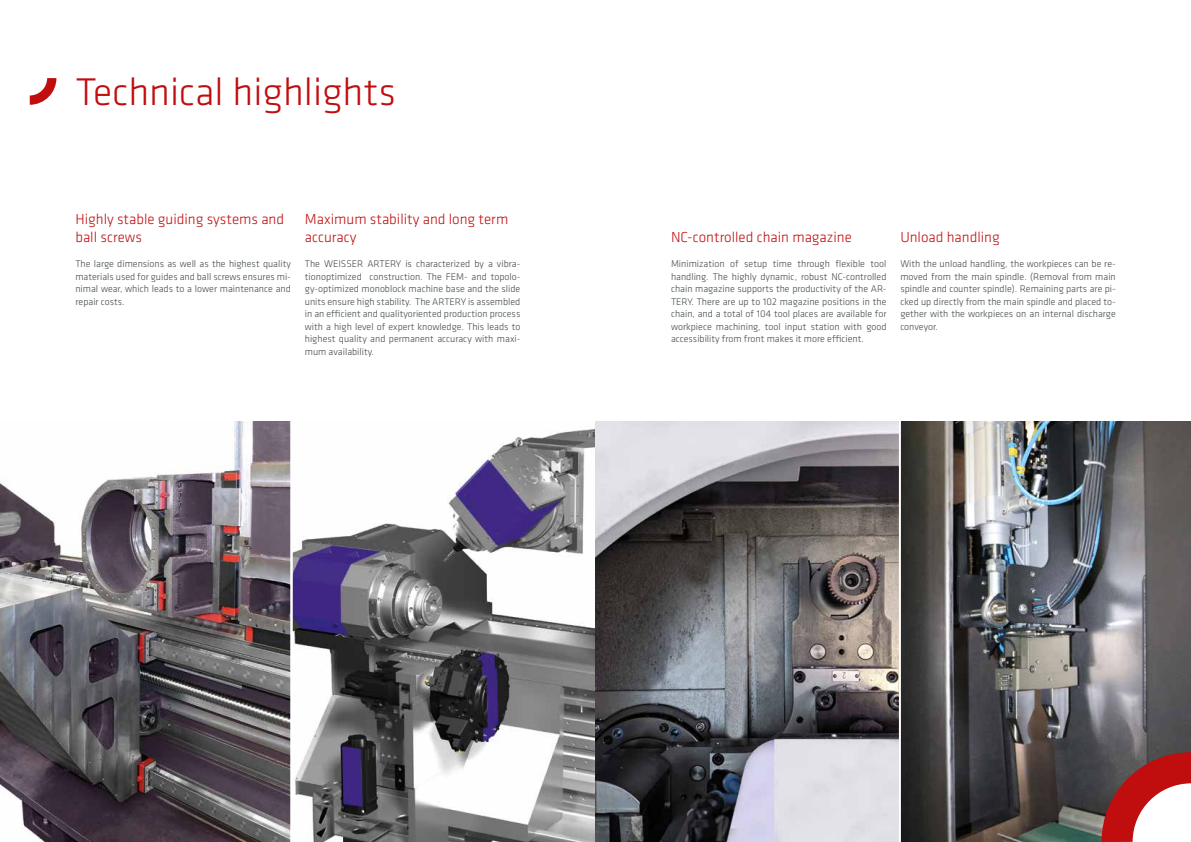
<style>
.page{position:relative;width:1191px;height:842px;background:#fff}
.page>*{position:absolute;margin:0;border:0;box-sizing:border-box;transform-origin:0 0}
.t1{font:300 40px "Klavika";color:#c00d0e}
.t2{font:300 15px/18.8px "Klavika";color:#c00d0e}
.t3{font:300 10px/12.5px "Klavika";color:#404846;text-align:justify}
</style>
<div class="page">
<img style="left:0;top:421px;width:290px;height:421px">
<img style="left:292px;top:428px;width:303px;height:414px">
<img style="left:595px;top:421px;width:304px;height:421px">
<img style="left:901px;top:421px;width:290px;height:421px">
<svg style="left:30px;top:78px;width:26px;height:27px"></svg>
<svg style="left:1101px;top:752px;width:90px;height:90px"></svg>
<h1 class="t1" style="left:76px;top:67px;width:321px">Technical highlights</h1>
<h2 class="t2" style="left:75px;top:209px;width:210px">Highly stable guiding systems and ball screws</h2>
<p class="t3" style="left:75px;top:258px;width:217px">The large dimensions as well as the highest quality materials used for guides and ball screws ensures mi&shy;nimal wear, which leads to a lower maintenance and repair costs.</p>
<h2 class="t2" style="left:305px;top:209px;width:205px">Maximum stability and long term accuracy</h2>
<p class="t3" style="left:305px;top:258px;width:217px">The WEISSER ARTERY is characterized by a vibra&shy;tionoptimized construction. The FEM- and topolo&shy;gy-optimized monoblock machine base and the slide units ensure high stability. The ARTERY is assembled in an efficient and qualityoriented production process with a high level of expert knowledge. This leads to highest quality and permanent accuracy with maxi&shy;mum availability.</p>
<h2 class="t2" style="left:671px;top:228px;width:182px">NC-controlled chain magazine</h2>
<p class="t3" style="left:671px;top:258px;width:217px">Minimization of setup time through flexible tool handling. The highly dynamic, robust NC-controlled chain magazine supports the productivity of the AR-TERY. There are up to 102 magazine positions in the chain, and a total of 104 tool places are available for workpiece machining, tool input station with good accessibility from front makes it more efficient.</p>
<h2 class="t2" style="left:900px;top:228px;width:101px">Unload handling</h2>
<p class="t3" style="left:900px;top:258px;width:217px">With the unload handling, the workpieces can be re&shy;moved from the main spindle. (Removal from main spindle and counter spindle). Remaining parts are pi&shy;cked up directly from the main spindle and placed to&shy;gether with the workpieces on an internal discharge conveyor.</p>
</div>
